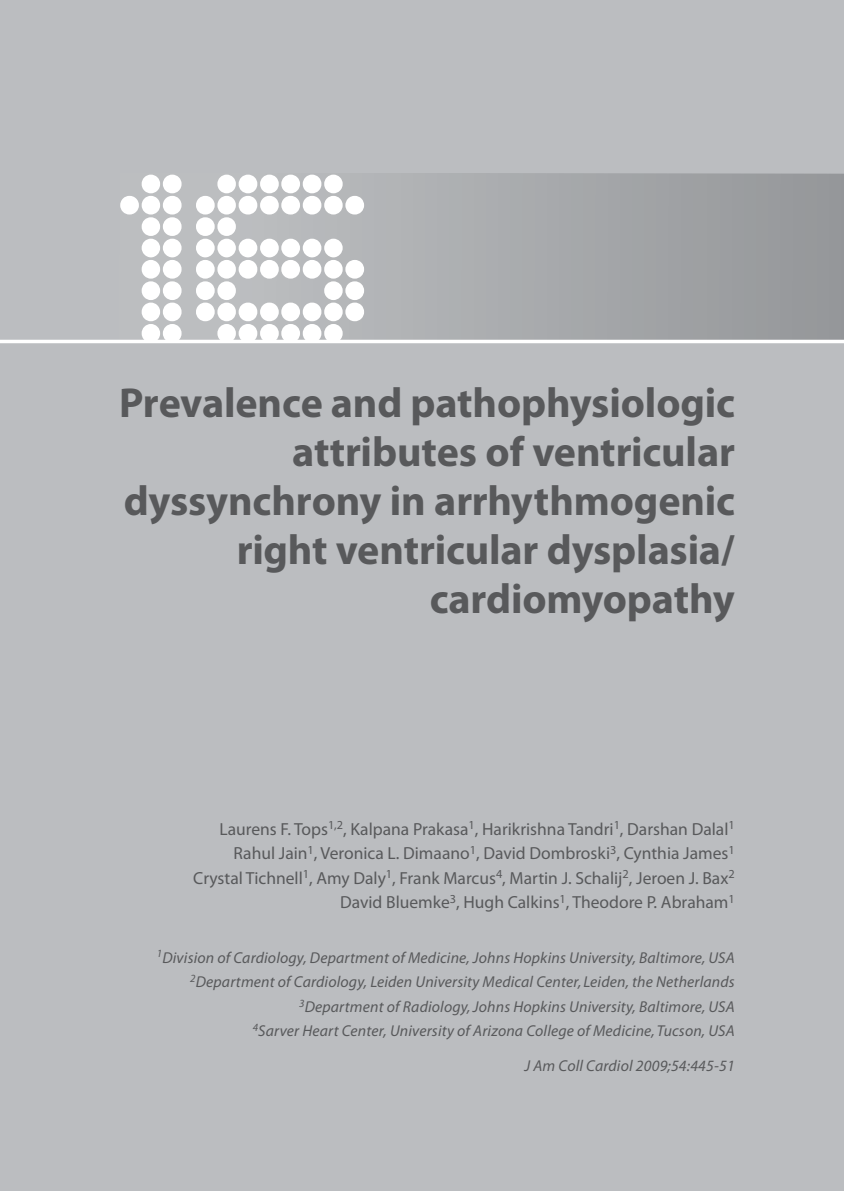
<style>
.page{position:relative;width:844px;height:1191px;background:#fff}
.page>*{position:absolute;margin:0;border:0;box-sizing:border-box;transform-origin:0 0}
.t1{font:210px "Dotspecial";color:#fff}
.t2{font:700 42px/49px "Myriad Pro";letter-spacing:-.005em;color:#58595b;text-align:right}
.t3{font:17.5px/24.5px "Myriad Pro";color:#58595b;text-align:right}
.t4{font:italic 15.75px/24.5px "Myriad Pro";letter-spacing:.01em;color:#58595b;text-align:right}
</style>
<div class="page">
<div style="left:0;top:0;width:843px;height:1191px;background:#bbbdc0"></div>
<svg style="left:119px;top:174px;width:724px;height:166px"></svg>
<hr style="left:0;top:340px;width:843px;height:3px;background:#fff">
<h1 class="t1" style="left:120px;top:147px;width:265px">1 6</h1>
<h2 class="t2" style="left:119px;top:381px;width:617px">Prevalence and pathophysiologic</h2>
<h2 class="t2" style="left:124px;top:430px;width:613px">attributes of ventricular dyssynchrony in arrhythmogenic right ventricular dysplasia/ cardiomyopathy</h2>
<p class="t3" style="left:193px;top:818px;width:543px">Laurens F. Tops<sup>1,2</sup>, Kalpana Prakasa<sup>1</sup>, Harikrishna Tandri<sup>1</sup>, Darshan Dalal<sup>1<br></sup>Rahul Jain<sup>1</sup>, Veronica L. Dimaano<sup>1</sup>, David Dombroski<sup>3</sup>, Cynthia James<sup>1<br></sup>Crystal Tichnell<sup>1</sup>, Amy Daly<sup>1</sup>, Frank Marcus<sup>4</sup>, Martin J. Schalij<sup>2</sup>, Jeroen J. Bax<sup>2<br></sup>David Bluemke<sup>3</sup>, Hugh Calkins<sup>1</sup>, Theodore P. Abraham<sup>1</sup></p>
<p class="t4" style="left:157px;top:946px;width:579px"><sup>1</sup>Division of Cardiology, Department of Medicine, Johns Hopkins University, Baltimore, USA <sup>2</sup>Department of Cardiology, Leiden University Medical Center, Leiden, the Netherlands <sup>3</sup>Department of Radiology,Johns Hopkins University, Baltimore, USA<br><sup>4</sup>Sarver Heart Center, University of Arizona College of Medicine, Tucson, USA</p>
<p class="t4" style="left:524px;top:1054px;width:212px">J Am Coll Cardiol 2009;54:445-51</p>
</div>
